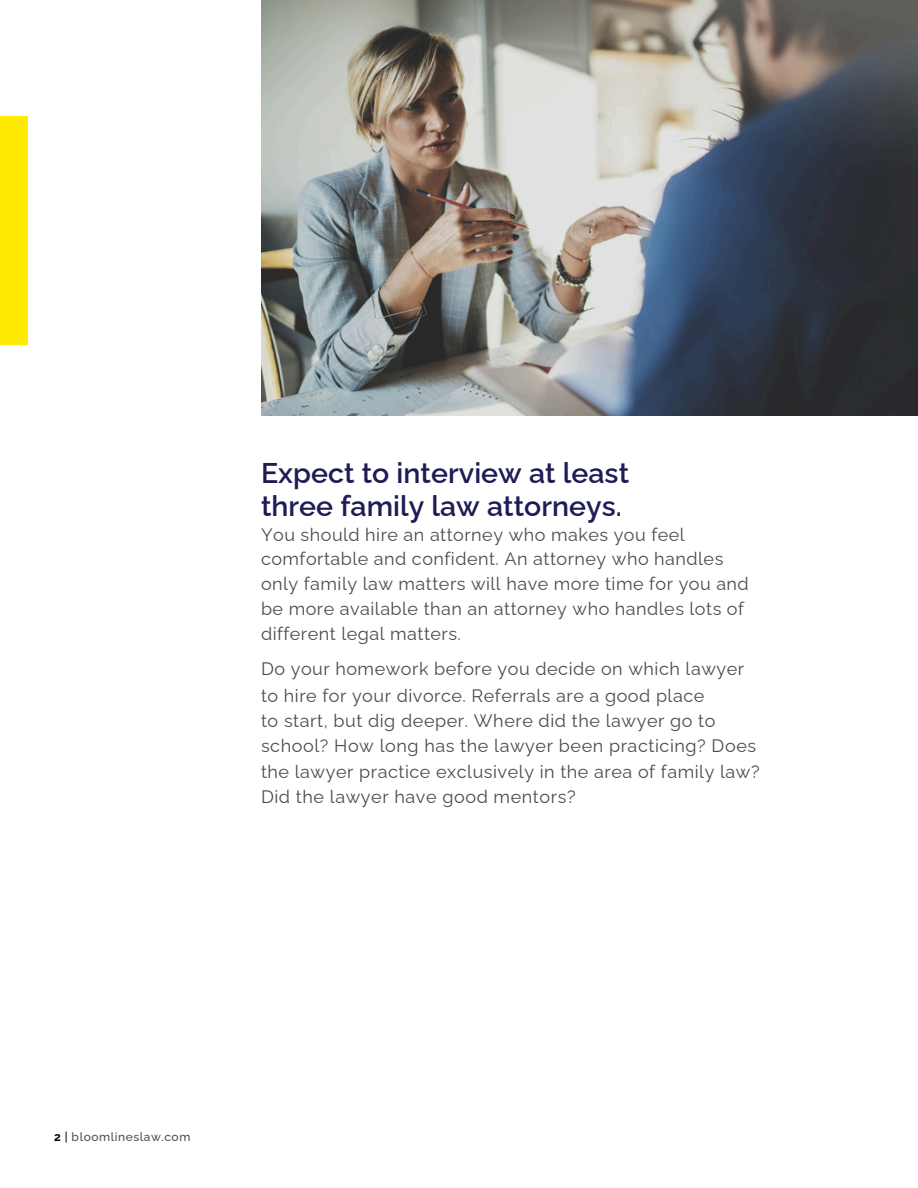
<style>
.page{position:relative;width:918px;height:1188px;background:#fff}
.page>*{position:absolute;margin:0;border:0;box-sizing:border-box;transform-origin:0 0}
.t1{font:600 28.5px/32.7px "Raleway";color:#1d1c54}
.t2{font:18px/25.7px "Raleway";letter-spacing:.03em;color:#4c4c4e}
.t3{font:500 12px "Raleway";letter-spacing:.045em;color:#4c4c4e}
.s1{font-weight:700;color:#000}
.s2{color:#000}
</style>
<div class="page">
<img style="left:261px;top:0;width:657px;height:415px">
<div style="left:0;top:117px;width:28px;height:228px;background:#ffeb02"></div>
<h1 class="t1" style="left:261px;top:457px;width:370px">Expect to interview at least three family law attorneys.</h1>
<h1 class="t2" style="left:261px;top:522px;width:489px;line-height:24.8px">You should hire an attorney who makes you feel comfortable and confident. An attorney who handles only family law matters will have more time for you and be more available than an attorney who handles lots of different legal matters.</h1>
<h1 class="t2" style="left:261px;top:655px;width:500px">Do your homework before you decide on which lawyer to hire for your divorce. Referrals are a good place<br>to start, but dig deeper. Where did the lawyer go to school? How long has the lawyer been practicing? Does the lawyer practice exclusively in the area of family law?<br>Did the lawyer have good mentors?</h1>
<p class="t3" style="left:54px;top:1130px;width:138px"><span class="s1">2</span> <span class="s2">|</span> bloomlineslaw.com</p>
</div>
